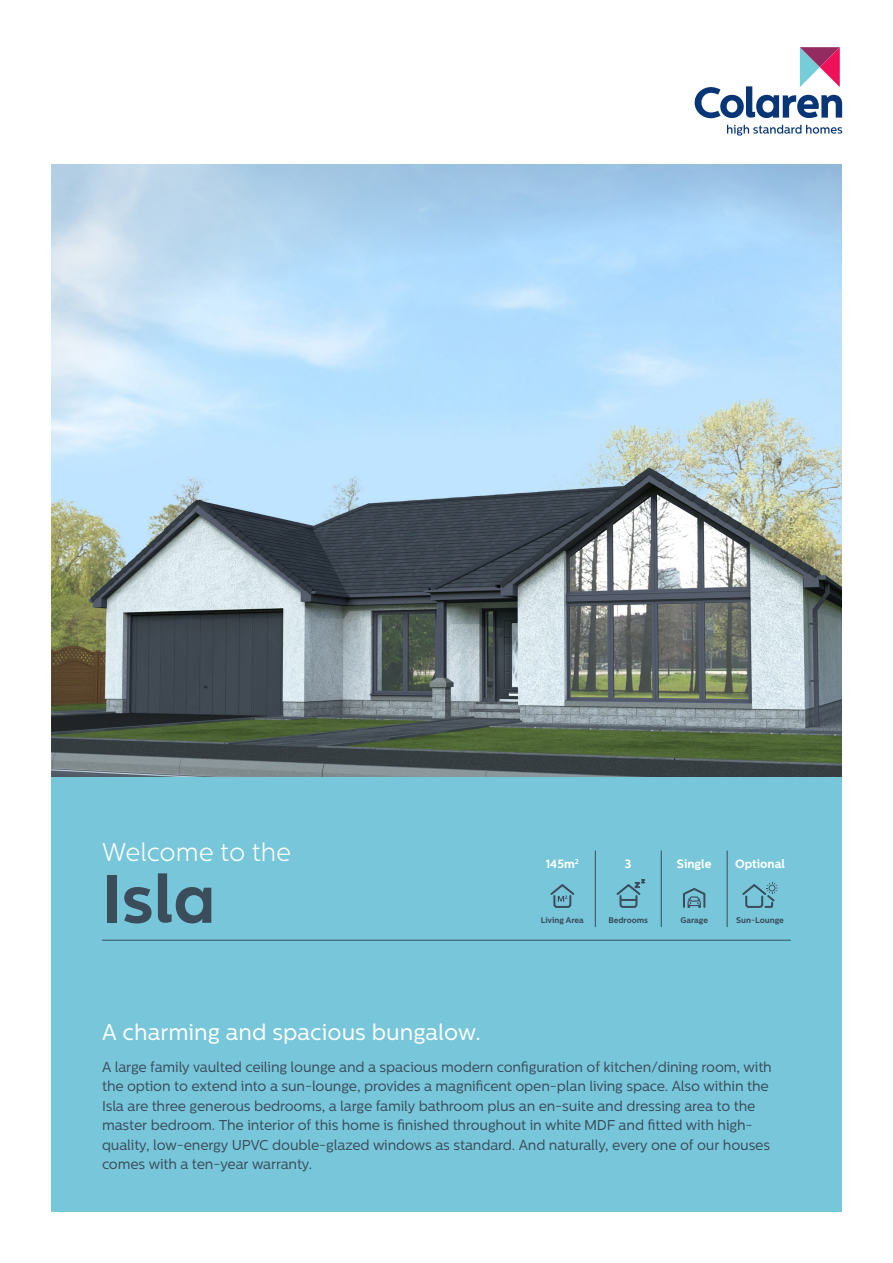
<style>
.page{position:relative;width:893px;height:1263px;background:#fff}
.page>*{position:absolute;margin:0;border:0;box-sizing:border-box;transform-origin:0 0}
.House_title_Bold{font:700 67.5px "Centrale Sans";color:#3b4c5b}
.House_title{font:300 25.5px "Centrale Sans";color:#fff}
.Description_title{font:22.5px "Centrale Sans";color:#fff}
.Body_copy{font:14.25px/19.5px "Centrale Sans";letter-spacing:-.01em;color:#3b4c5b}
.t1{font:700 12px "Centrale Sans";color:#fff}
.t2{font:700 8.25px "Centrale Sans";color:#3b4c5b}
</style>
<div class="page">
<div style="left:51px;top:776px;width:791px;height:436px;background:#78c6da"></div>
<hr style="left:102px;top:940px;width:689px;height:1px;background:#3b4c5b">
<img style="left:51px;top:165px;width:791px;height:611px">
<svg style="left:742px;top:882px;width:36px;height:26px"></svg>
<hr style="left:661px;top:850px;width:1px;height:77px;background:#3b4c5b">
<hr style="left:727px;top:850px;width:1px;height:77px;background:#3b4c5b">
<svg style="left:683px;top:888px;width:23px;height:20px"></svg>
<hr style="left:595px;top:850px;width:1px;height:77px;background:#3b4c5b">
<svg style="left:550px;top:884px;width:25px;height:24px"></svg>
<svg style="left:616px;top:879px;width:29px;height:29px"></svg>
<svg style="left:727px;top:125px;width:115px;height:11px"></svg>
<svg style="left:695px;top:47px;width:147px;height:71px"></svg>
<p class="House_title" style="left:102px;top:838px;width:191px">Welcome to the</p>
<p class="House_title_Bold" style="left:102px;top:859px;width:115px">Isla</p>
<p class="t1" style="left:546px;top:857px;width:35px">145m<sup>2</sup></p>
<p class="t2" style="left:541px;top:915px;width:44px">Living Area</p>
<p class="t1" style="left:625px;top:857px;width:8px">3</p>
<p class="t1" style="left:677px;top:857px;width:36px">Single</p>
<p class="t1" style="left:735px;top:857px;width:51px">Optional</p>
<p class="t2" style="left:608px;top:915px;width:41px">Bedrooms</p>
<p class="t2" style="left:680px;top:915px;width:29px">Garage</p>
<p class="t2" style="left:736px;top:915px;width:49px">Sun-Lounge</p>
<p class="Description_title" style="left:102px;top:1019px;width:380px">A charming and spacious bungalow.</p>
<p class="Body_copy" style="left:102px;top:1057px;width:671px">A large family vaulted ceiling lounge and a spacious modern configuration of kitchen/dining room, with the option to extend into a sun-lounge, provides a magnificent open-plan living space. Also within the Isla are three generous bedrooms, a large family bathroom plus an en-suite and dressing area to the master bedroom. The interior of this home is finished throughout in white MDF and fitted with high&shy;quality, low-energy UPVC double-glazed windows as standard. And naturally, every one of our houses comes with a ten-year warranty.</p>
</div>
